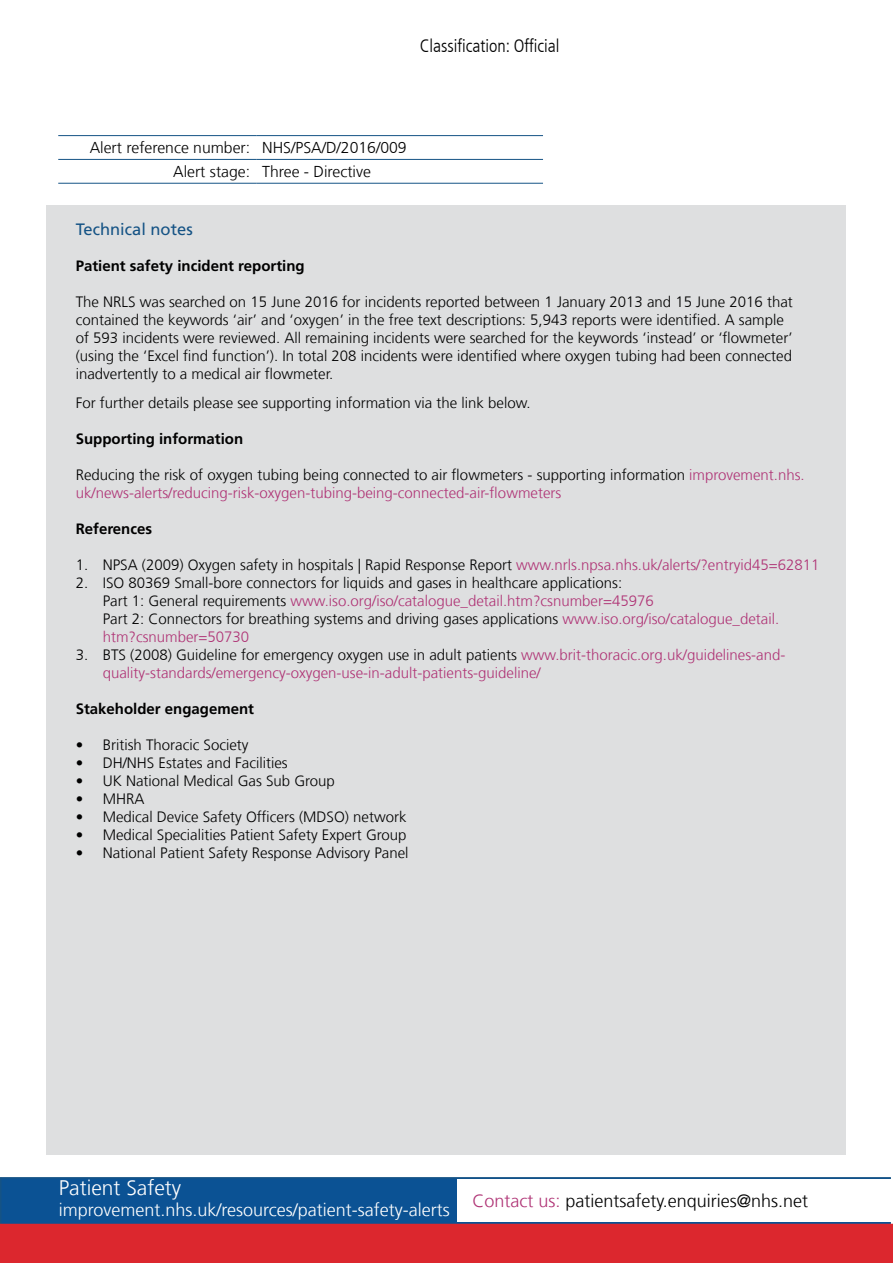
<style>
.page{position:relative;width:893px;height:1263px;background:#fff}
.page>*{position:absolute;margin:0;border:0;box-sizing:border-box;transform-origin:0 0}
.t1{font:300 21px "Frutiger LT Com";color:#fff}
.t2{font:300 18px "Frutiger LT Com";color:#fff}
.t3{font:300 18px "Frutiger LT Com";color:#000}
.t4{font:300 condensed 18px "Frutiger LT Com";color:#000}
.t5{font:16.5px "Frutiger LT Com";color:#155385}
.t6{font:300 15.75px/23.9px "Frutiger LT Com";color:#000}
.t7{font:300 15px/18px "Frutiger LT Com";color:#000}
.t8{font:300 15px/18px "Frutiger LT Com";color:#af3375}
.t9{font:700 15px "Frutiger LT Com";color:#000}
.s1{color:#000}
.s2{color:#af3375}
</style>
<div class="page">
<div style="left:47px;top:205px;width:799px;height:950px;background:#dedfe0"></div>
<hr style="left:58px;top:135px;width:198px;height:1px;background:#155385">
<hr style="left:256px;top:135px;width:287px;height:1px;background:#155385">
<hr style="left:58px;top:159px;width:198px;height:1px;background:#155385">
<hr style="left:256px;top:159px;width:287px;height:1px;background:#155385">
<hr style="left:58px;top:183px;width:198px;height:1px;background:#155385">
<hr style="left:256px;top:183px;width:287px;height:1px;background:#155385">
<div style="left:1px;top:1178px;width:889px;height:58px;background:#0b5294"></div>
<div style="left:0;top:1177px;width:891px;height:59px;border:2px solid #155385"></div>
<div style="left:1px;top:1224px;width:891px;height:38px;background:#dc272e"></div>
<div style="left:0;top:1224px;width:893px;height:39px;border:2px solid #dc272e"></div>
<div style="left:457px;top:1179px;width:436px;height:42px;background:#fff"></div>
<p class="t4" style="left:420px;top:36px;width:141px">Classification: Official</p>
<p class="t6" style="left:173px;top:136px;width:235px;text-indent:-83px">Alert reference number: NHS/PSA/D/2016/009<br>Alert stage: Three - Directive</p>
<p class="t5" style="left:76px;top:220px;width:119px">Technical notes</p>
<p class="t9" style="left:76px;top:257px;width:230px">Patient safety incident reporting</p>
<p class="t7" style="left:76px;top:293px;width:719px">The NRLS was searched on 15 June 2016 for incidents reported between 1 January 2013 and 15 June 2016 that contained the keywords ‘air’ and ‘oxygen’ in the free text descriptions: 5,943 reports were identified. A sample of 593 incidents were reviewed. All remaining incidents were searched for the keywords ‘instead’ or ‘flowmeter’ (using the ‘Excel find function’). In total 208 incidents were identified where oxygen tubing had been connected inadvertently to a medical air flowmeter.</p>
<p class="t7" style="left:76px;top:394px;width:457px">For further details please see supporting information via the link below.</p>
<p class="t9" style="left:76px;top:430px;width:169px">Supporting information</p>
<p class="t8" style="left:76px;top:466px;width:731px"><span class="s1">Reducing the risk of oxygen tubing being connected to air flowmeters - supporting information</span> improvement.nhs. uk/news-alerts/reducing-risk-oxygen-tubing-being-connected-air-flowmeters</p>
<p class="t9" style="left:76px;top:520px;width:78px">References</p>
<p class="t7" style="left:76px;top:556px;width:745px">1. NPSA (2009) Oxygen safety in hospitals | Rapid Response Report <span class="s2">www.nrls.npsa.nhs.uk/alerts/?entryid45=62811</span></p>
<p class="t7" style="left:103px;top:574px;width:678px;text-indent:-27px">2. ISO 80369 Small-bore connectors for liquids and gases in healthcare applications:<br>Part 1: General requirements <span class="s2">www.iso.org/iso/catalogue_detail.htm?csnumber=45976<br></span>Part 2: Connectors for breathing systems and driving gases applications <span class="s2">www.iso.org/iso/catalogue_detail. htm?csnumber=50730</span></p>
<p class="t8" style="left:103px;top:646px;width:684px;text-indent:-27px"><span class="s1">3. BTS (2008) Guideline for emergency oxygen use in adult patients</span> www.brit-thoracic.org.uk/guidelines-and&shy;quality-standards/emergency-oxygen-use-in-adult-patients-guideline/</p>
<p class="t9" style="left:76px;top:700px;width:180px">Stakeholder engagement</p>
<p class="t7" style="left:76px;top:736px;width:174px">• British Thoracic Society</p>
<p class="t7" style="left:76px;top:754px;width:214px">• DH/NHS Estates and Facilities</p>
<p class="t7" style="left:76px;top:772px;width:261px">• UK National Medical Gas Sub Group</p>
<p class="t7" style="left:76px;top:790px;width:70px">• MHRA</p>
<p class="t7" style="left:76px;top:808px;width:332px">• Medical Device Safety Officers (MDSO) network</p>
<p class="t7" style="left:76px;top:826px;width:332px">• Medical Specialities Patient Safety Expert Group</p>
<p class="t7" style="left:76px;top:844px;width:334px">• National Patient Safety Response Advisory Panel</p>
<h1 class="t1" style="left:59px;top:1175px;width:124px">Patient Safety</h1>
<p class="t2" style="left:59px;top:1200px;width:393px">improvement.nhs.uk/resources/patient-safety-alerts</p>
<p class="t3" style="left:472px;top:1190px;width:337px"><span class="s2">Contact us:</span> patientsafety.enquiries@nhs.net</p>
</div>
